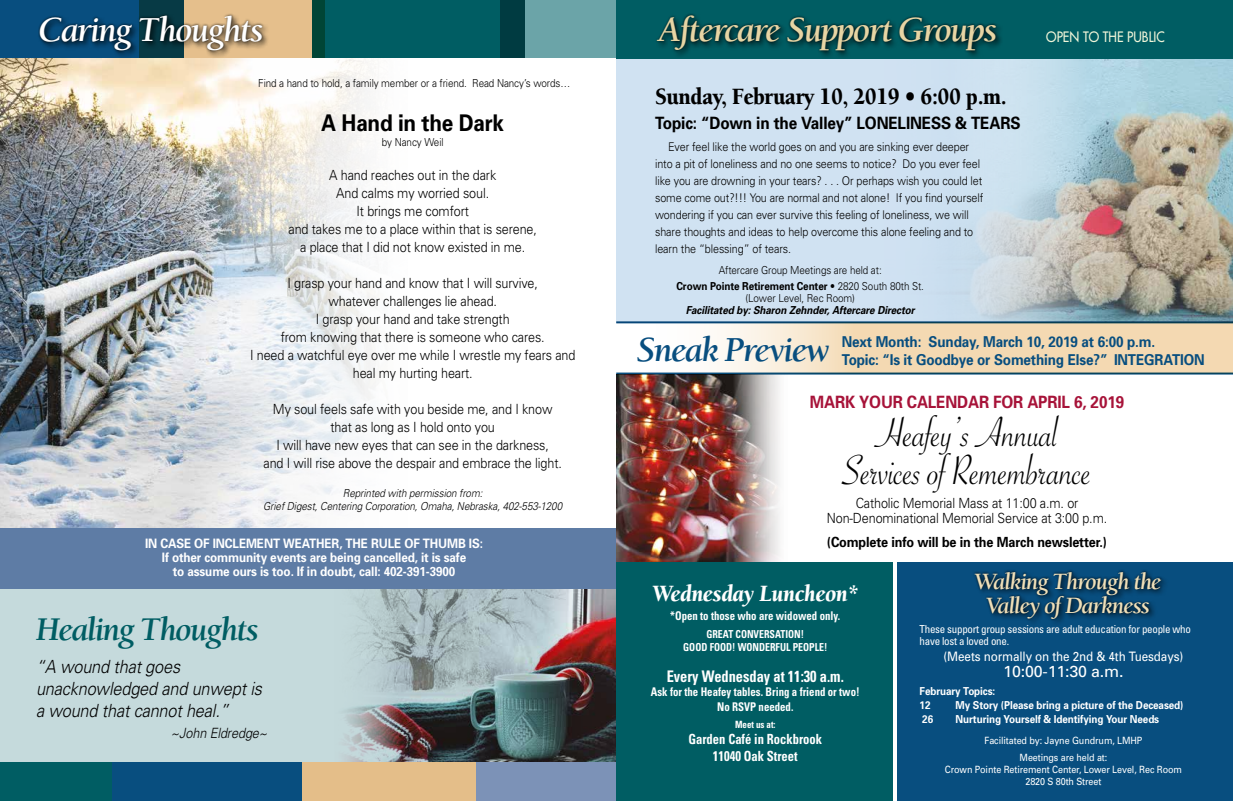
<style>
.page{position:relative;width:1233px;height:801px;background:#fff}
.page>*{position:absolute;margin:0;border:0;box-sizing:border-box;transform-origin:0 0}
.t1{font:45px/38px "Savoye Let Plain";letter-spacing:-.01em;color:#000;text-align:center;scale:.9 1}
.t2{font:italic 700 36px "Berkeley";letter-spacing:-.05em;color:#e7d5a4}
.t3{font:italic 700 36px "Berkeley";letter-spacing:-.05em;color:#fff}
.t4{font:italic 700 36px "Berkeley";letter-spacing:-.05em;color:#084e7f}
.t5{font:italic 700 34px "Berkeley";letter-spacing:-.05em;color:#005d63}
.t6{font:italic 700 24px/24px "Berkeley";letter-spacing:-.05em;color:#eedfb9;text-align:center}
.t7{font:900 24px "Berkeley";letter-spacing:-.025em;color:#000;scale:.9 1}
.t8{font:italic 900 24px "Berkeley";color:#fff;scale:.9 1}
.t9{font:700 23px "Univers";letter-spacing:-.01em;color:#000;scale:.9 1}
.t10{font:italic 300 18.1px/21.8px "Univers";letter-spacing:-.01em;color:#000;scale:.9 1}
.t11{font:700 17px "Univers";letter-spacing:-.01em;color:#000;scale:.9 1}
.t12{font:700 17px "Univers";letter-spacing:-.01em;color:#a71339;scale:.9 1}
.t13{font:700 condensed 16px "Univers";color:#fff;scale:.9 1}
.t14{font:16px "Univers";letter-spacing:-.01em;color:#fff}
.t15{font:700 15px/18px "Univers";letter-spacing:-.01em;color:#084e7f;scale:.9 1}
.t16{font:italic 300 14.1px "Univers";letter-spacing:-.01em;color:#000;scale:.9 1}
.t17{font:300 14px/18px "Univers";letter-spacing:-.01em;color:#000;text-align:center;scale:.9 1}
.t18{font:700 14px "Univers";letter-spacing:-.01em;color:#000;scale:.9 1}
.t19{font:700 condensed 14px/16.8px "Univers";color:#fff;text-align:center;scale:.9 1}
.t20{font:14px "Futura";color:#f0f5d9;scale:.9 1}
.t21{font:700 13px/14px "Univers";letter-spacing:-.01em;color:#fff;text-align:center;scale:.9 1}
.t22{font:13px "Univers";letter-spacing:-.01em;color:#fff;scale:.9 1}
.t23{font:300 12px/17px "Univers";letter-spacing:-.01em;color:#000;scale:.9 1}
.t24{font:700 condensed 12px/14.4px "Univers";color:#fff;text-align:center;scale:.9 1}
.t25{font:300 11px/16.5px "Univers";letter-spacing:-.01em;color:#000;text-align:center;scale:.9 1}
.t26{font:700 11px/14px "Univers";letter-spacing:-.01em;color:#fff;scale:.9 1}
.t27{font:italic 300 11px/13.2px "Univers";letter-spacing:-.01em;color:#000;text-align:center;scale:.9 1}
.t28{font:condensed 11px/12px "Univers";letter-spacing:-.025em;color:#fff}
.t29{font:italic 700 11px "Univers";letter-spacing:-.01em;color:#000;scale:.9 1}
.t30{font:700 condensed 11px/13.2px "Univers";color:#fff;text-align:center;scale:.9 1}
.t31{font:10px/16.5px "Univers";letter-spacing:-.01em;color:#fff;text-align:center;scale:.9 1}
.t32{font:700 condensed 10px "Univers";color:#fff;scale:.9 1}
.s1{font-weight:700}
</style>
<div class="page">
<img style="left:0;top:58px;width:376px;height:470px">
<svg style="left:0;top:589px;width:616px;height:174px;background:#a7b5b7"></svg>
<div style="left:0;top:528px;width:616px;height:61px;background:#5e7ca5"></div>
<div style="left:430px;top:763px;width:186px;height:38px;background:#7c92b7"></div>
<div style="left:290px;top:763px;width:186px;height:38px;background:#e4be89"></div>
<div style="left:89px;top:763px;width:213px;height:38px;background:#084e7f"></div>
<div style="left:0;top:763px;width:112px;height:38px;background:#005d63"></div>
<img style="left:616px;top:375px;width:164px;height:187px">
<svg style="left:616px;top:58px;width:617px;height:263px;background:#c3d2db"></svg>
<div style="left:500px;top:0;width:117px;height:58px;background:#6ba4a8"></div>
<div style="left:0;top:0;width:183px;height:58px;background:#084e7f"></div>
<div style="left:139px;top:0;width:185px;height:58px;background:#e5bf8c"></div>
<svg style="left:312px;top:0;width:213px;height:58px;background:#00575c"></svg>
<div style="left:897px;top:562px;width:336px;height:239px;background:#084e7f"></div>
<div style="left:616px;top:0;width:617px;height:58px;background:#005d63"></div>
<div style="left:972px;top:569px;width:192px;height:52px;background:#000;opacity:.75"></div>
<div style="left:616px;top:562px;width:277px;height:239px;background:#005d63"></div>
<div style="left:655px;top:13px;width:349px;height:46px;background:#005d63"></div>
<div style="left:655px;top:13px;width:343px;height:40px;background:#000;opacity:.75"></div>
<div style="left:38px;top:14px;width:232px;height:45px;background:#000;opacity:.75"></div>
<div style="left:38px;top:13px;width:226px;height:40px;background:#000;opacity:.75"></div>
<svg style="left:637px;top:323px;width:596px;height:50px;fill:#f4d9b2"></svg>
<hr style="left:616px;top:321px;width:617px;height:2px;background:#084e7f">
<hr style="left:616px;top:373px;width:617px;height:2px;background:#084e7f">
<h2 class="t3" style="left:39px;top:11px;width:226px">Caring Thoughts</h2>
<p class="t25" style="left:258px;top:75px;width:348px">Find a hand to hold, a family member or a friend. Read Nancy’s words…</p>
<h3 class="t9" style="left:321px;top:108px;width:205px">A Hand in the Dark</h3>
<p class="t25" style="left:382px;top:134px;width:70px">by Nancy Weil</p>
<p class="t17" style="left:288px;top:165px;width:278px">A hand reaches out in the dark<br>And calms my worried soul.<br>It brings me comfort<br>and takes me to a place within that is serene, a place that I did not know existed in me.</p>
<p class="t17" style="left:250px;top:273px;width:363px">I grasp your hand and know that I will survive,<br>whatever challenges lie ahead.<br>I grasp your hand and take strength<br>from knowing that there is someone who cares.<br>I need a watchful eye over me while I wrestle my fears and heal my hurting heart.</p>
<p class="t17" style="left:264px;top:399px;width:333px">My soul feels safe with you beside me, and I know that as long as I hold onto you<br>I will have new eyes that can see in the darkness,<br>and I will rise above the despair and embrace the light.</p>
<p class="t27" style="left:263px;top:486px;width:334px">Reprinted with permission from:<br>Grief Digest, Centering Corporation, Omaha, Nebraska, 402-553-1200</p>
<p class="t21" style="left:145px;top:536px;width:377px">IN CASE OF INCLEMENT WEATHER, THE RULE OF THUMB IS:<br>If other community events are being cancelled, it is safe<br>to assume ours is too. If in doubt, call: 402-391-3900</p>
<h3 class="t5" style="left:36px;top:612px;width:224px">Healing Thoughts</h3>
<p class="t10" style="left:36px;top:655px;width:253px">“A wound that goes unacknowledged and unwept is a wound that cannot heal.”</p>
<p class="t16" style="left:171px;top:725px;width:109px">~John Eldredge~</p>
<h2 class="t2" style="left:658px;top:11px;width:340px">Aftercare Support Groups</h2>
<h3 class="t7" style="left:655px;top:84px;width:392px">Sunday, February 10, 2019 • 6:00 p.m.</h3>
<p class="t11" style="left:655px;top:112px;width:408px">Topic: “Down in the Valley” LONELINESS &amp; TEARS</p>
<p class="t23" style="left:655px;top:138px;width:366px;text-indent:13px">Ever feel like the world goes on and you are sinking ever deeper into a pit of loneliness and no one seems to notice? Do you ever feel like you are drowning in your tears? . . . Or perhaps wish you could let some come out?!!! You are normal and not alone! If you find yourself wondering if you can ever survive this feeling of loneliness, we will share thoughts and ideas to help overcome this alone feeling and to learn the “blessing” of tears.</p>
<p class="t25" style="left:676px;top:261px;width:276px">Aftercare Group Meetings are held at:<br><span class="s1">Crown Pointe Retirement Center</span> • 2820 South 80th St.</p>
<p class="t25" style="left:745px;top:290px;width:123px">(Lower Level, Rec Room)</p>
<p class="t29" style="left:686px;top:303px;width:256px">Facilitated by: Sharon Zehnder, Aftercare Director</p>
<p class="t20" style="left:1046px;top:28px;width:133px">OPEN TO THE PUBLIC</p>
<h2 class="t4" style="left:637px;top:331px;width:195px">Sneak Preview</h2>
<p class="t15" style="left:842px;top:332px;width:405px">Next Month: Sunday, March 10, 2019 at 6:00 p.m.<br>Topic: “Is it Goodbye or Something Else?” INTEGRATION</p>
<p class="t12" style="left:810px;top:391px;width:351px">MARK YOUR CALENDAR FOR APRIL 6, 2019</p>
<h1 class="t1" style="left:842px;top:414px;width:279px">Heafey’s Annual<br>Services of Remembrance</h1>
<p class="t17" style="left:827px;top:495px;width:313px;line-height:15px">Catholic Memorial Mass at 11:00 a.m. or<br>Non-Denominational Memorial Service at 3:00 p.m.</p>
<p class="t18" style="left:827px;top:533px;width:313px">(Complete info will be in the March newsletter.)</p>
<h3 class="t8" style="left:652px;top:581px;width:231px">Wednesday Luncheon*</h3>
<p class="t24" style="left:670px;top:608px;width:190px">*Open to those who are widowed only.</p>
<p class="t30" style="left:683px;top:627px;width:162px">GREAT CONVERSATION!<br>GOOD FOOD! WONDERFUL PEOPLE!</p>
<p class="t13" style="left:667px;top:667px;width:198px">Every Wednesday at 11:30 a.m.</p>
<p class="t24" style="left:651px;top:685px;width:233px">Ask for the Heafey tables. Bring a friend or two!<br>No RSVP needed.</p>
<p class="t32" style="left:735px;top:718px;width:46px">Meet us at:</p>
<p class="t19" style="left:688px;top:731px;width:150px">Garden Café in Rockbrook<br>11040 Oak Street</p>
<h3 class="t6" style="left:974px;top:570px;width:189px">Walking Through the<br>Valley of Darkness</h3>
<p class="t28" style="left:920px;top:623px;width:273px">These support group sessions are adult education for people who have lost a loved one.</p>
<p class="t22" style="left:944px;top:648px;width:268px">(Meets normally on the 2nd &amp; 4th Tuesdays)</p>
<p class="t14" style="left:1003px;top:661px;width:122px">10:00-11:30 a.m.</p>
<p class="t26" style="left:920px;top:684px;width:86px">February Topics:<br>12</p>
<p class="t26" style="left:956px;top:698px;width:255px">My Story (Please bring a picture of the Deceased)</p>
<p class="t26" style="left:922px;top:712px;width:14px">26</p>
<p class="t26" style="left:956px;top:712px;width:228px">Nurturing Yourself &amp; Identifying Your Needs</p>
<p class="t31" style="left:984px;top:732px;width:177px">Facilitated by: Jayne Gundrum, LMHP<br>Meetings are held at:</p>
<p class="t31" style="left:945px;top:763px;width:265px;line-height:12px">Crown Pointe Retirement Center, Lower Level, Rec Room<br>2820 S 80th Street</p>
</div>
